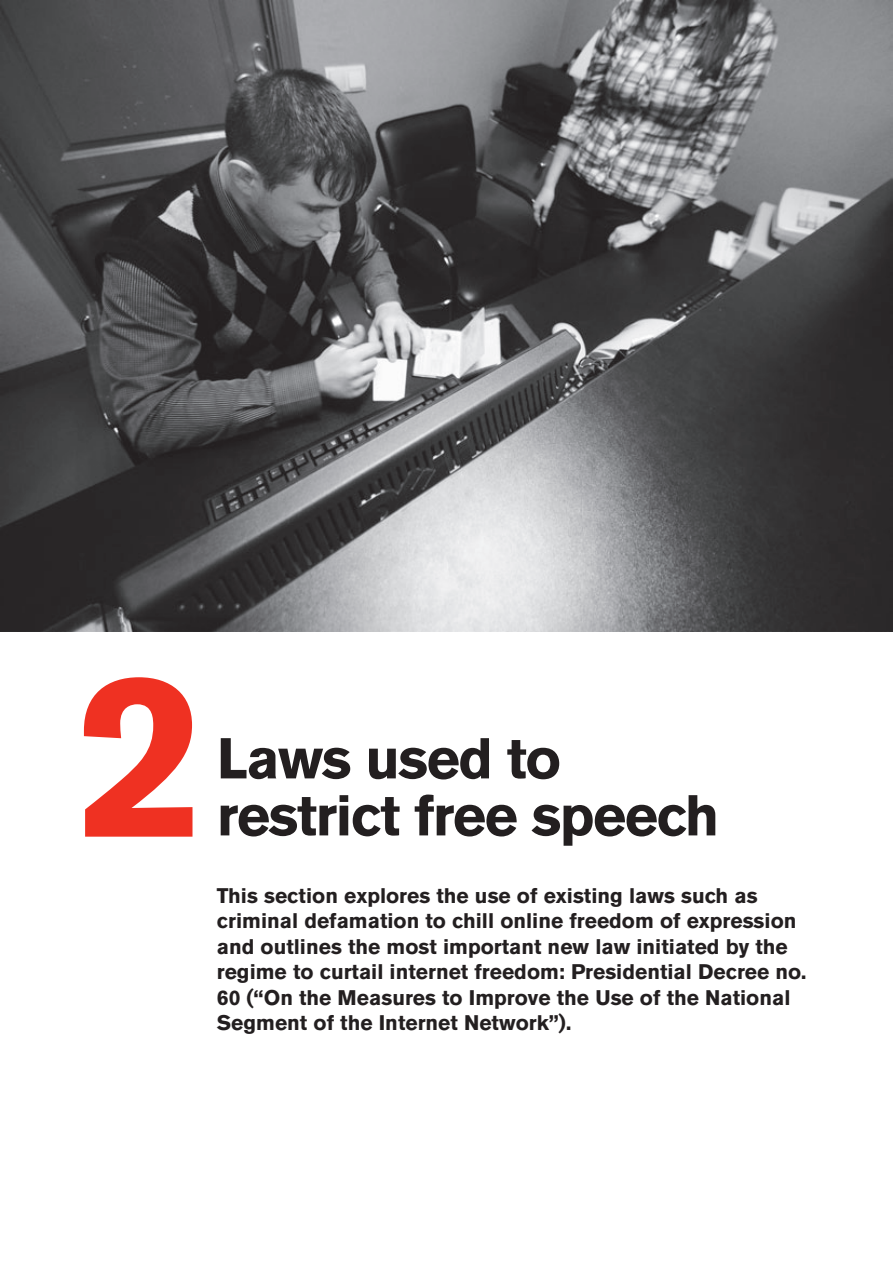
<style>
.page{position:relative;width:893px;height:1263px;background:#fff}
.page>*{position:absolute;margin:0;border:0;box-sizing:border-box;transform-origin:0 0}
.t1{font:700 231px "Akzidenz Grotesk BQ";color:#ef3122}
.t2{font:700 57px/57px "Akzidenz Grotesk BQ";letter-spacing:-.025em;color:#231f20}
.t3{font:700 21px/25.5px "Akzidenz Grotesk BQ";color:#231f20}
</style>
<div class="page">
<img style="left:0;top:0;width:893px;height:631px">
<h1 class="t1" style="left:77px;top:622px;width:131px">2</h1>
<h2 class="t2" style="left:217px;top:730px;width:504px">Laws used to restrict free speech</h2>
<p class="t3" style="left:217px;top:883px;width:591px">This section explores the use of existing laws such as criminal defamation to chill online freedom of expression and outlines the most important new law initiated by the regime to curtail internet freedom: Presidential Decree no.<br>60 (“On the Measures to Improve the Use of the National Segment of the Internet Network”).</p>
</div>
